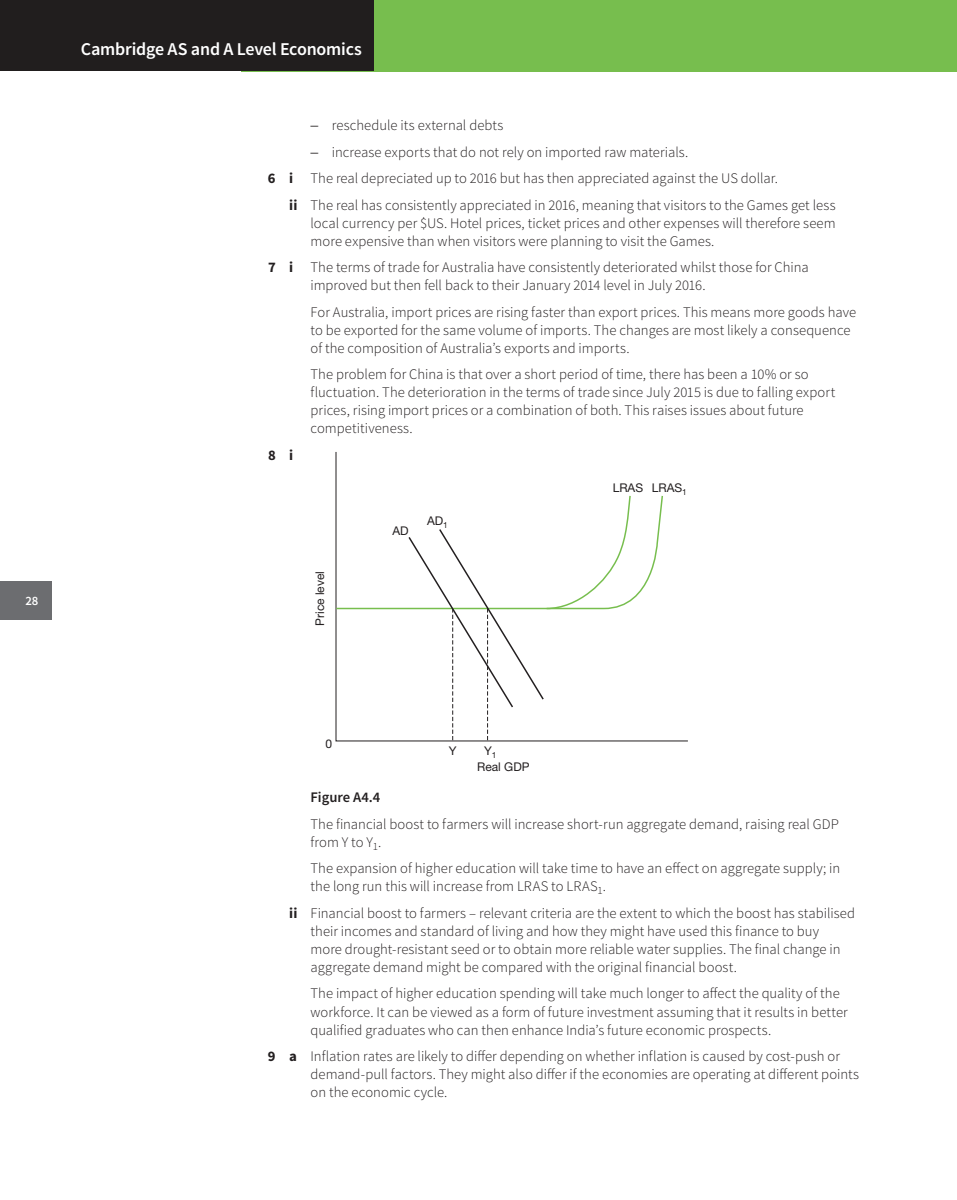
<style>
.page{position:relative;width:957px;height:1200px;background:#fff}
.page>*{position:absolute;margin:0;border:0;box-sizing:border-box;transform-origin:0 0}
.t1{font:600 18px "Source Sans Pro";letter-spacing:-.015em;color:#fff}
.t2{font:300 14.7px/18px "Source Sans Pro";letter-spacing:.005em;color:#231f20}
.t3{font:600 14.7px "Source Sans Pro";color:#231f20}
.t4{font:700 14.7px "Source Sans Pro";color:#231f20}
.t5{font:600 12.75px "Source Sans Pro";color:#fff}
.t6{font:12px "Helvetica Neue LT Std";color:#231f20}
.s1{font-weight:700}
</style>
<div class="page">
<div style="left:240px;top:0;width:717px;height:71px;background:#77be4e"></div>
<svg style="left:335px;top:452px;width:353px;height:289px"></svg>
<svg style="left:335px;top:494px;width:329px;height:246px"></svg>
<div style="left:0;top:580px;width:51px;height:39px;background:#6c6d70"></div>
<div style="left:0;top:0;width:373px;height:71px;background:#211e1e"></div>
<p class="t5" style="left:25px;top:592px;width:15px">28</p>
<p class="t1" style="left:81px;top:37px;width:282px">Cambridge AS and A Level Economics</p>
<p class="t2" style="left:310px;top:116px;width:194px">− reschedule its external debts</p>
<p class="t2" style="left:310px;top:143px;width:379px">− increase exports that do not rely on imported raw materials.</p>
<p class="t2" style="left:268px;top:169px;width:511px"><span class="s1">6 i</span> The real depreciated up to 2016 but has then appreciated against the US dollar.</p>
<p class="t2" style="left:289px;top:196px;width:548px"><span class="s1">ii</span> The real has consistently appreciated in 2016, meaning that visitors to the Games get less</p>
<p class="t2" style="left:310px;top:214px;width:526px">local currency per $US. Hotel prices, ticket prices and other expenses will therefore seem more expensive than when visitors were planning to visit the Games.</p>
<p class="t2" style="left:310px;top:258px;width:500px;text-indent:-43px"><span class="s1">7 i</span> The terms of trade for Australia have consistently deteriorated whilst those for China improved but then fell back to their January 2014 level in July 2016.</p>
<p class="t2" style="left:310px;top:303px;width:547px">For Australia, import prices are rising faster than export prices. This means more goods have to be exported for the same volume of imports. The changes are most likely a consequence of the composition of Australia’s exports and imports.</p>
<p class="t2" style="left:310px;top:365px;width:526px">The problem for China is that over a short period of time, there has been a 10% or so fluctuation. The deterioration in the terms of trade since July 2015 is due to falling export prices, rising import prices or a combination of both. This raises issues about future competitiveness.</p>
<p class="t4" style="left:268px;top:445px;width:27px">8 i</p>
<p class="t6" style="left:312px;top:625px;width:56px;rotate:-90deg">Price level</p>
<p class="t6" style="left:392px;top:523px;width:18px">AD</p>
<p class="t6" style="left:427px;top:513px;width:22px">AD<sub>1</sub></p>
<p class="t6" style="left:613px;top:481px;width:76px">LRAS LRAS<sub>1</sub></p>
<p class="t6" style="left:325px;top:736px;width:8px">0</p>
<p class="t6" style="left:449px;top:743px;width:9px">Y</p>
<p class="t6" style="left:484px;top:743px;width:14px">Y<sub>1</sub></p>
<p class="t6" style="left:477px;top:759px;width:54px">Real GDP</p>
<p class="t3" style="left:310px;top:788px;width:71px">Figure A4.4</p>
<p class="t2" style="left:310px;top:814px;width:530px">The financial boost to farmers will increase short-run aggregate demand, raising real GDP from Y to Y<sub>1</sub>.</p>
<p class="t2" style="left:310px;top:859px;width:531px">The expansion of higher education will take time to have an effect on aggregate supply; in the long run this will increase from LRAS to LRAS<sub>1</sub>.</p>
<p class="t2" style="left:310px;top:903px;width:546px;text-indent:-21px"><span class="s1">ii</span> Financial boost to farmers – relevant criteria are the extent to which the boost has stabilised their incomes and standard of living and how they might have used this finance to buy<br>more drought-resistant seed or to obtain more reliable water supplies. The final change in aggregate demand might be compared with the original financial boost.</p>
<p class="t2" style="left:310px;top:984px;width:539px">The impact of higher education spending will take much longer to affect the quality of the workforce. It can be viewed as a form of future investment assuming that it results in better qualified graduates who can then enhance India’s future economic prospects.</p>
<p class="t2" style="left:310px;top:1046px;width:550px;text-indent:-43px"><span class="s1">9 a</span> Inflation rates are likely to differ depending on whether inflation is caused by cost-push or demand-pull factors. They might also differ if the economies are operating at different points on the economic cycle.</p>
</div>
